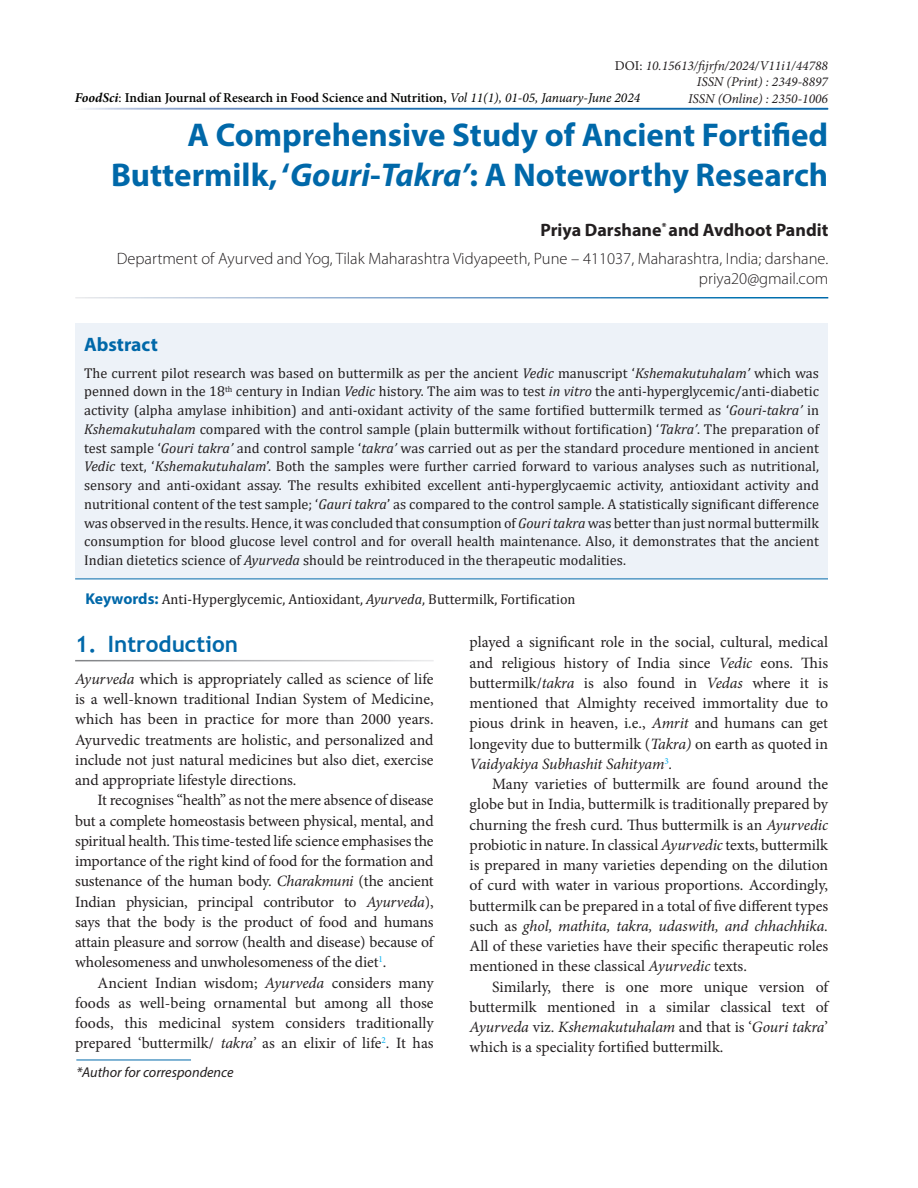
<style>
.page{position:relative;width:918px;height:1188px;background:#fff}
.page>*{position:absolute;margin:0;border:0;box-sizing:border-box;transform-origin:0 0}
.Article_title{font:700 33px/40.5px "Myriad Pro";color:#0068a9;text-align:right}
.A_level{font:700 22.5px "Trebuchet MS";color:#0068a9}
.Abstact_head{font:700 19.5px "Myriad Pro";color:#0068a9}
.Author_group{font:700 18px "Myriad Pro";color:#231f20}
.Author_affiliation_l{font:300 16.5px/19.5px "Myriad Pro";color:#231f20;text-align:right}
.Text_indent{font:15.75px/20.2px "Minion Pro";letter-spacing:-.005em;color:#231f20;text-align:justify}
.Text_flush{font:15.75px/20.2px "Minion Pro";color:#231f20;text-align:justify}
.Abstract_text{font:14.25px/18.8px "Cambria";color:#231f20;text-align:justify}
.Keyword_text{font:14.25px "Cambria";color:#231f20}
.Footnote1{font:italic 14.25px "Myriad Pro";color:#231f20}
.t1{font:600 13.5px "Minion Pro";color:#040503}
.t2{font:italic 13.5px "Minion Pro";color:#231f20}
.s1{font-style:normal}
.s2{font-weight:700;font-style:italic}
.s3{font-weight:400}
.s4{font-weight:400;font-style:italic}
.s5{font-style:italic}
.s6{font-family:"Myriad Pro";font-weight:700;font-size:15.75px;color:#0068a9}
</style>
<div class="page">
<hr style="left:76px;top:1060px;width:115px;height:1px;background:#0068a9">
<div style="left:75px;top:323px;width:753px;height:256px;background:#edf2f8"></div>
<hr style="left:75px;top:579px;width:753px;height:1px;background:#0068a9">
<p class="t2" style="left:615px;top:56px;width:215px"><span class="s1">DOI:</span> 10.15613/fijrfn/2024/V11i1/44788</p>
<p class="t2" style="left:697px;top:73px;width:133px">ISSN (Print) : 2349-8897</p>
<p class="t2" style="left:688px;top:89px;width:141px">ISSN (Online) : 2350-1006</p>
<p class="t1" style="left:75px;top:89px;width:567px"><span class="s2">FoodSci</span><span class="s3">:</span> Indian Journal of Research in Food Science and Nutrition, <span class="s4">Vol 11(1), 01-05, January-June 2024</span></p>
<p class="Article_title" style="left:111px;top:113px;width:719px">A Comprehensive Study of Ancient Fortified<br>Buttermilk, ‘<span class="s5">Gouri</span>-<span class="s5">Takra’</span>: A Noteworthy Research</p>
<p class="Author_group" style="left:540px;top:218px;width:289px">Priya Darshane<sup>*</sup> and Avdhoot Pandit</p>
<p class="Author_affiliation_l" style="left:117px;top:249px;width:713px">Department of Ayurved and Yog, Tilak Maharashtra Vidyapeeth, Pune – 411037, Maharashtra, India; darshane. priya20@gmail.com</p>
<p class="Abstact_head" style="left:84px;top:332px;width:75px">Abstract</p>
<p class="Abstract_text" style="left:84px;top:363px;width:736px">The current pilot research was based on buttermilk as per the ancient <span class="s5">Vedic</span> manuscript ‘<span class="s5">Kshemakutuhalam’</span> which was penned down in the 18<sup>th</sup> century in Indian <span class="s5">Vedic</span> history. The aim was to test <span class="s5">in vitro</span> the anti-hyperglycemic/anti-diabetic activity (alpha amylase inhibition) and anti-oxidant activity of the same fortified buttermilk termed as ‘<span class="s5">Gouri</span>-<span class="s5">takra’</span> in <span class="s5">Kshemakutuhalam</span> compared with the control sample (plain buttermilk without fortification) ‘<span class="s5">Takra’</span>. The preparation of test sample ‘<span class="s5">Gouri takra’</span> and control sample ‘<span class="s5">takra’</span> was carried out as per the standard procedure mentioned in ancient <span class="s5">Vedic</span> text, ‘<span class="s5">Kshemakutuhalam</span>’. Both the samples were further carried forward to various analyses such as nutritional, sensory and anti-oxidant assay. The results exhibited excellent anti-hyperglycaemic activity, antioxidant activity and nutritional content of the test sample; ‘<span class="s5">Gauri takra</span>’ as compared to the control sample. A statistically significant difference was observed in the results. Hence, it was concluded that consumption of <span class="s5">Gouritakra</span> was better than just normal buttermilk consumption for blood glucose level control and for overall health maintenance. Also, it demonstrates that the ancient Indian dietetics science of <span class="s5">Ayurveda</span> should be reintroduced in the therapeutic modalities.</p>
<p class="Keyword_text" style="left:86px;top:591px;width:492px"><span class="s6">Keywords:</span> Anti-Hyperglycemic, Antioxidant, <span class="s5">Ayurveda</span>, Buttermilk, Fortification</p>
<p class="A_level" style="left:75px;top:630px;width:164px">1. Introduction</p>
<p class="Text_flush" style="left:75px;top:669px;width:360px"><span class="s5">Ayurveda</span> which is appropriately called as science of life is a well-known traditional Indian System of Medicine, which has been in practice for more than 2000 years.<br>Ayurvedic treatments are holistic, and personalized and include not just natural medicines but also diet, exercise and appropriate lifestyle directions.</p>
<p class="Text_indent" style="left:75px;top:790px;width:360px;text-indent:22px">It recognises “health” as not the mere absence of disease but a complete homeostasis between physical, mental, and spiritual health. This time-tested life science emphasises the importance of the right kind of food for the formation and sustenance of the human body. <span class="s5">Charakmuni</span> (the ancient Indian physician, principal contributor to <span class="s5">Ayurveda</span>), says that the body is the product of food and humans attain pleasure and sorrow (health and disease) because of wholesomeness and unwholesomeness of the diet<sup>1</sup>.</p>
<p class="Text_indent" style="left:75px;top:973px;width:360px;text-indent:22px">Ancient Indian wisdom; <span class="s5">Ayurveda</span> considers many foods as well-being ornamental but among all those foods, this medicinal system considers traditionally prepared ‘buttermilk/ <span class="s5">takra’</span> as an elixir of life<sup>2</sup>. It has</p>
<p class="Footnote1" style="left:76px;top:1063px;width:159px">*Author for correspondence</p>
<p class="Text_indent" style="left:470px;top:632px;width:360px">played a significant role in the social, cultural, medical and religious history of India since <span class="s5">Vedic</span> eons. This buttermilk/<span class="s5">takra</span> is also found in <span class="s5">Vedas</span> where it is mentioned that Almighty received immortality due to pious drink in heaven, i.e., <span class="s5">Amrit</span> and humans can get longevity due to buttermilk (<span class="s5">Takra)</span> on earth as quoted in <span class="s5">Vaidyakiya Subhashit Sahityam</span><sup>3</sup><span class="s5">.</span></p>
<p class="Text_indent" style="left:470px;top:774px;width:360px;text-indent:22px">Many varieties of buttermilk are found around the globe but in India, buttermilk is traditionally prepared by churning the fresh curd. Thus buttermilk is an <span class="s5">Ayurvedic </span>probiotic in nature. In classical <span class="s5">Ayurvedic</span> texts, buttermilk is prepared in many varieties depending on the dilution of curd with water in various proportions. Accordingly, buttermilk can be prepared in a total of five different types such as <span class="s5">ghol, mathita, takra, udaswith, and chhachhika.<br></span>All of these varieties have their specific therapeutic roles mentioned in these classical <span class="s5">Ayurvedic</span> texts.</p>
<p class="Text_indent" style="left:470px;top:976px;width:360px;text-indent:22px">Similarly, there is one more unique version of buttermilk mentioned in a similar classical text of <span class="s5">Ayurveda</span> viz. <span class="s5">Kshemakutuhalam</span> and that is ‘<span class="s5">Gouri takra</span>’ which is a speciality fortified buttermilk.</p>
</div>
